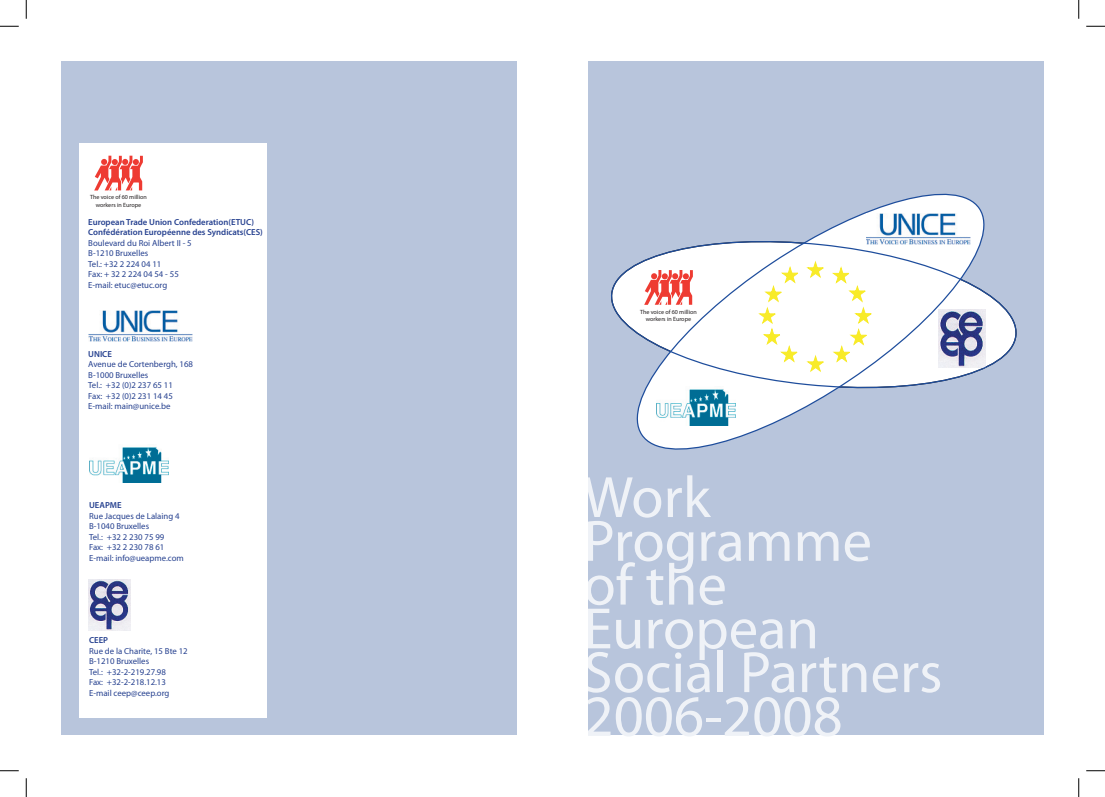
<style>
.page{position:relative;width:1105px;height:797px;background:#fff}
.page>*{position:absolute;margin:0;border:0;box-sizing:border-box;transform-origin:0 0}
.t1{font:58.75px/43.8px "Myriad Pro";color:#eff2f7}
.t2{font:8.75px/10.5px "Myriad Pro";color:#25408f}
.t3{font:600 8.75px/10.5px "Myriad Pro";color:#25408f}
.t4{font:6.12px/7.2px "Myriad Pro";color:#231f20;text-align:center}
</style>
<div class="page">
<div style="left:62px;top:62px;width:455px;height:673px;background:#b8c5dc"></div>
<div style="left:79px;top:143px;width:188px;height:574px;background:#fff"></div>
<img style="left:88px;top:579px;width:42px;height:51px">
<img style="left:89px;top:447px;width:80px;height:36px">
<svg style="left:94px;top:156px;width:49px;height:34px"></svg>
<img style="left:88px;top:311px;width:105px;height:31px">
<div style="left:588px;top:62px;width:455px;height:673px;background:#b8c5dc"></div>
<svg style="left:636px;top:193px;width:349px;height:257px"></svg>
<img style="left:656px;top:396px;width:80px;height:29px">
<img style="left:866px;top:213px;width:105px;height:19px">
<svg style="left:611px;top:232px;width:406px;height:164px"></svg>
<svg style="left:644px;top:270px;width:49px;height:35px;background:#f5908a"></svg>
<svg style="left:0;top:25px;width:19px;height:2px"></svg>
<svg style="left:1086px;top:25px;width:19px;height:2px"></svg>
<svg style="left:0;top:770px;width:19px;height:1px"></svg>
<svg style="left:1086px;top:770px;width:19px;height:1px"></svg>
<svg style="left:25px;top:0;width:2px;height:19px"></svg>
<svg style="left:25px;top:778px;width:2px;height:19px"></svg>
<svg style="left:1078px;top:0;width:1px;height:19px"></svg>
<svg style="left:1078px;top:778px;width:1px;height:19px"></svg>
<p class="t4" style="left:90px;top:194px;width:58px">The voice of 60 million workers in Europe</p>
<p class="t3" style="left:88px;top:217px;width:176px">European Trade Union Confederation(ETUC)<br>Confédération Européenne des Syndicats(CES)</p>
<p class="t2" style="left:88px;top:238px;width:105px">Boulevard du Roi Albert II - 5<br>B-1210 Bruxelles<br>Tel.: +32 2 224 04 11<br>Fax: + 32 2 224 04 54 - 55<br>E-mail: etuc@etuc.org</p>
<p class="t3" style="left:88px;top:349px;width:25px">UNICE</p>
<p class="t2" style="left:88px;top:359px;width:106px">Avenue de Cortenbergh, 168<br>B-1000 Bruxelles<br>Tel.: +32 (0)2 237 65 11<br>Fax: +32 (0)2 231 14 45<br>E-mail: main@unice.be</p>
<p class="t3" style="left:89px;top:500px;width:34px">UEAPME</p>
<p class="t2" style="left:89px;top:511px;width:96px">Rue Jacques de Lalaing 4<br>B-1040 Bruxelles<br>Tel.: +32 2 230 75 99<br>Fax: +32 2 230 78 61<br>E-mail: info@ueapme.com</p>
<p class="t3" style="left:89px;top:635px;width:21px">CEEP</p>
<p class="t2" style="left:89px;top:646px;width:100px">Rue de la Charite, 15 Bte 12<br>B-1210 Bruxelles<br>Tel.: +32-2-219.27.98<br>Fax: +32-2-218.12.13<br>E-mail ceep@ceep.org</p>
<p class="t4" style="left:640px;top:308px;width:58px">The voice of 60 million workers in Europe</p>
<h1 class="t1" style="left:583px;top:479px;width:360px">Work<br>Programme<br>of the<br>European<br>Social Partners<br>2006-2008</h1>
</div>
